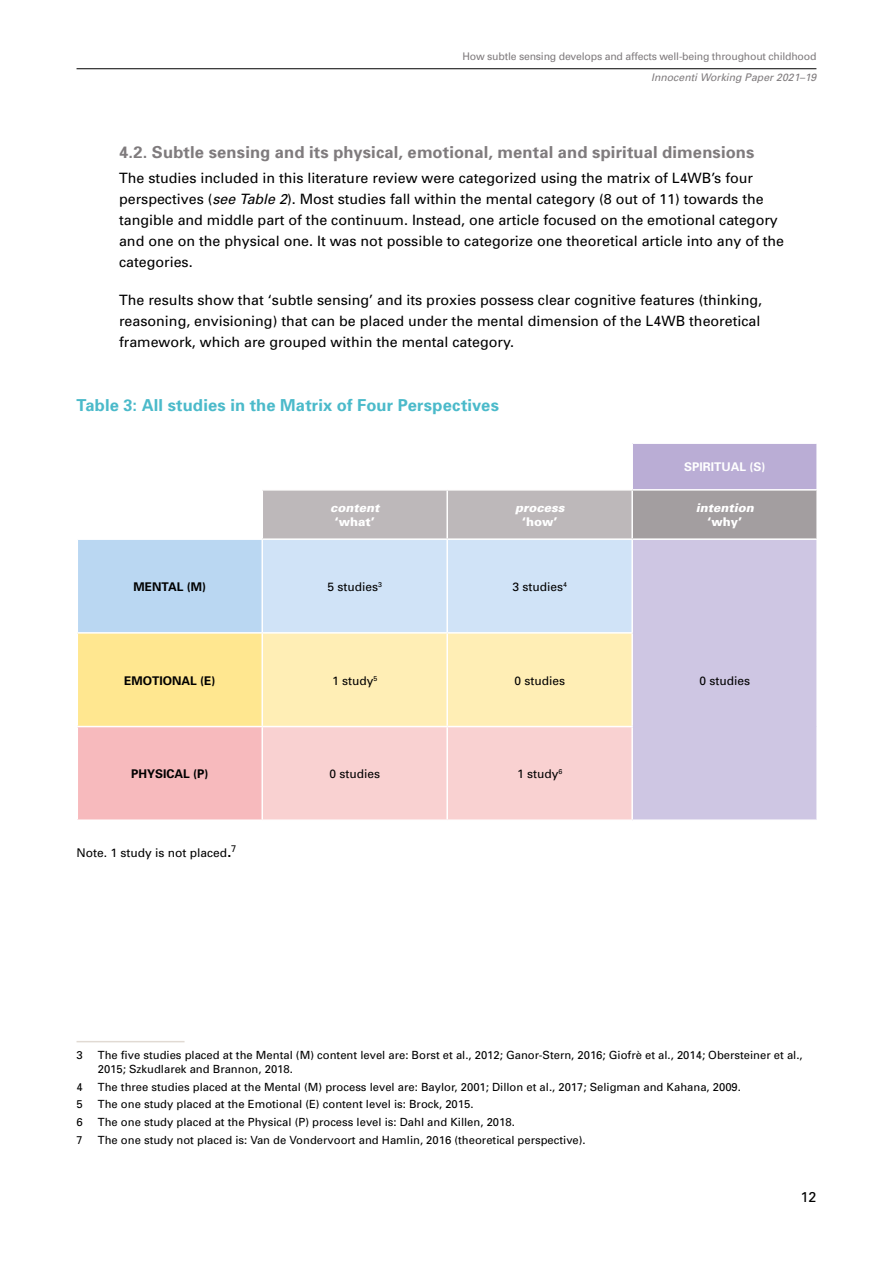
<style>
.page{position:relative;width:893px;height:1263px;background:#fff}
.page>*{position:absolute;margin:0;border:0;box-sizing:border-box;transform-origin:0 0}
.t1{font:700 16.5px "Univers";letter-spacing:.01em;color:#7f7b7d}
.t2{font:700 16.5px "Univers";letter-spacing:.01em;color:#4bbaca}
.t3{font:14.25px/21px "Univers";color:#000}
.t4{font:12px "Univers";color:#000}
.t5{font:700 12px "Univers";color:#000}
.t6{font:italic 900 12px "Univers";color:#fff}
.t7{font:900 12px "Univers";color:#fff}
.t8{font:700 12px "Univers";color:#fff}
.t9{font:11.25px/13.5px "Univers";color:#000}
.t10{font:10.5px "Univers";letter-spacing:-.02em;color:#7f7b7d}
.t11{font:italic 10.5px "Univers";color:#7f7b7d}
.t12{font:7.05px "Univers";color:#000}
.s1{font-style:italic}
.s2{font-size:16.5px}
</style>
<div class="page">
<hr style="left:77px;top:68px;width:739px;height:1px;background:#000">
<div style="left:632px;top:443px;width:185px;height:47px;background:#baadd5"></div>
<div style="left:632px;top:490px;width:185px;height:49px;background:#a39ea0"></div>
<div style="left:77px;top:539px;width:185px;height:94px;background:#bad7f2"></div>
<div style="left:632px;top:539px;width:185px;height:281px;background:#cec6e3"></div>
<div style="left:77px;top:633px;width:185px;height:93px;background:#ffe790"></div>
<div style="left:77px;top:726px;width:185px;height:94px;background:#f7babd"></div>
<svg style="left:263px;top:491px;width:368px;height:328px;background:#e6dad0"></svg>
<hr style="left:632px;top:442px;width:186px;height:2px;background:#fff">
<hr style="left:631px;top:444px;width:2px;height:45px;background:#fff">
<hr style="left:816px;top:444px;width:2px;height:45px;background:#fff">
<hr style="left:632px;top:489px;width:186px;height:2px;background:#fff">
<hr style="left:816px;top:491px;width:2px;height:47px;background:#fff">
<hr style="left:632px;top:538px;width:186px;height:2px;background:#fff">
<hr style="left:816px;top:540px;width:2px;height:93px;background:#fff">
<hr style="left:816px;top:633px;width:2px;height:93px;background:#fff">
<hr style="left:816px;top:726px;width:2px;height:93px;background:#fff">
<hr style="left:632px;top:819px;width:186px;height:2px;background:#fff">
<hr style="left:262px;top:538px;width:185px;height:2px;background:#fff">
<hr style="left:447px;top:538px;width:185px;height:2px;background:#fff">
<hr style="left:446px;top:540px;width:2px;height:92px;background:#fff">
<hr style="left:631px;top:540px;width:2px;height:92px;background:#fff">
<hr style="left:446px;top:491px;width:2px;height:47px;background:#fff">
<hr style="left:631px;top:491px;width:2px;height:47px;background:#fff">
<hr style="left:262px;top:632px;width:185px;height:2px;background:#fff">
<hr style="left:447px;top:632px;width:186px;height:2px;background:#fff">
<hr style="left:446px;top:634px;width:2px;height:92px;background:#fff">
<hr style="left:631px;top:634px;width:2px;height:92px;background:#fff">
<hr style="left:262px;top:726px;width:185px;height:1px;background:#fff">
<hr style="left:447px;top:726px;width:186px;height:1px;background:#fff">
<hr style="left:446px;top:727px;width:2px;height:92px;background:#fff">
<hr style="left:631px;top:727px;width:2px;height:92px;background:#fff">
<hr style="left:77px;top:727px;width:1px;height:92px;background:#fff">
<hr style="left:261px;top:727px;width:2px;height:92px;background:#fff">
<hr style="left:77px;top:819px;width:185px;height:2px;background:#fff">
<hr style="left:77px;top:634px;width:1px;height:92px;background:#fff">
<hr style="left:261px;top:634px;width:2px;height:92px;background:#fff">
<hr style="left:77px;top:726px;width:185px;height:1px;background:#fff">
<hr style="left:77px;top:538px;width:185px;height:2px;background:#fff">
<hr style="left:77px;top:540px;width:1px;height:92px;background:#fff">
<hr style="left:261px;top:540px;width:2px;height:92px;background:#fff">
<hr style="left:77px;top:632px;width:185px;height:2px;background:#fff">
<hr style="left:77px;top:1041px;width:108px;height:1px;background:#e1dad3">
<p class="t10" style="left:462px;top:49px;width:355px">How subtle sensing develops and affects well-being throughout childhood</p>
<p class="t11" style="left:651px;top:70px;width:167px">Innocenti Working Paper 2021–19</p>
<p class="t1" style="left:119px;top:142px;width:637px">4.2. Subtle sensing and its physical, emotional, mental and spiritual dimensions</p>
<p class="t3" style="left:119px;top:168px;width:667px">The studies included in this literature review were categorized using the matrix of L4WB’s four perspectives (<span class="s1">see Table 2</span>). Most studies fall within the mental category (8 out of 11) towards the tangible and middle part of the continuum. Instead, one article focused on the emotional category and one on the physical one. It was not possible to categorize one theoretical article into any of the categories.</p>
<p class="t3" style="left:119px;top:290px;width:644px;text-align:justify">The results show that ‘subtle sensing’ and its proxies possess clear cognitive features (thinking, reasoning, envisioning) that can be placed under the mental dimension of the L4WB theoretical framework, which are grouped within the mental category.</p>
<p class="t2" style="left:77px;top:394px;width:424px">Table 3: All studies in the Matrix of Four Perspectives</p>
<p class="t6" style="left:330px;top:500px;width:51px">content</p>
<p class="t7" style="left:335px;top:515px;width:41px">‘what’</p>
<p class="t6" style="left:515px;top:500px;width:51px">process</p>
<p class="t7" style="left:522px;top:515px;width:37px">‘how’</p>
<p class="t5" style="left:133px;top:579px;width:74px">MENTAL (M)</p>
<p class="t4" style="left:327px;top:579px;width:56px">5 studies<sup>3</sup></p>
<p class="t4" style="left:512px;top:579px;width:56px">3 studies<sup>4</sup></p>
<p class="t8" style="left:684px;top:459px;width:83px">SPIRITUAL (S)</p>
<p class="t6" style="left:696px;top:500px;width:59px">intention</p>
<p class="t7" style="left:707px;top:515px;width:36px">‘why’</p>
<p class="t12" style="left:373px;top:674px;width:5px">5</p>
<p class="t4" style="left:514px;top:673px;width:52px">0 studies</p>
<p class="t5" style="left:124px;top:673px;width:93px">EMOTIONAL (E)</p>
<p class="t4" style="left:332px;top:673px;width:43px">1 study</p>
<p class="t4" style="left:699px;top:673px;width:52px">0 studies</p>
<p class="t5" style="left:131px;top:766px;width:79px">PHYSICAL (P)</p>
<p class="t4" style="left:329px;top:766px;width:52px">0 studies</p>
<p class="t4" style="left:517px;top:766px;width:47px">1 study<sup>6</sup></p>
<p class="t4" style="left:77px;top:845px;width:162px">Note. 1 study is not placed<span class="s2">.</span><sup>7</sup></p>
<p class="t9" style="left:77px;top:1048px;width:8px">3</p>
<p class="t9" style="left:98px;top:1048px;width:706px">The five studies placed at the Mental (M) content level are: Borst et al., 2012; Ganor-Stern, 2016; Giofrè et al., 2014; Obersteiner et al.,<br>2015; Szkudlarek and Brannon, 2018.</p>
<p class="t9" style="left:77px;top:1080px;width:8px">4</p>
<p class="t9" style="left:98px;top:1080px;width:645px">The three studies placed at the Mental (M) process level are: Baylor, 2001; Dillon et al., 2017; Seligman and Kahana, 2009.</p>
<p class="t9" style="left:77px;top:1097px;width:8px">5</p>
<p class="t9" style="left:98px;top:1097px;width:377px">The one study placed at the Emotional (E) content level is: Brock, 2015.</p>
<p class="t9" style="left:77px;top:1115px;width:8px">6</p>
<p class="t9" style="left:98px;top:1115px;width:419px">The one study placed at the Physical (P) process level is: Dahl and Killen, 2018.</p>
<p class="t9" style="left:77px;top:1133px;width:8px">7</p>
<p class="t9" style="left:98px;top:1133px;width:489px">The one study not placed is: Van de Vondervoort and Hamlin, 2016 (theoretical perspective).</p>
<p class="t3" style="left:801px;top:1186px;width:17px">12</p>
</div>
